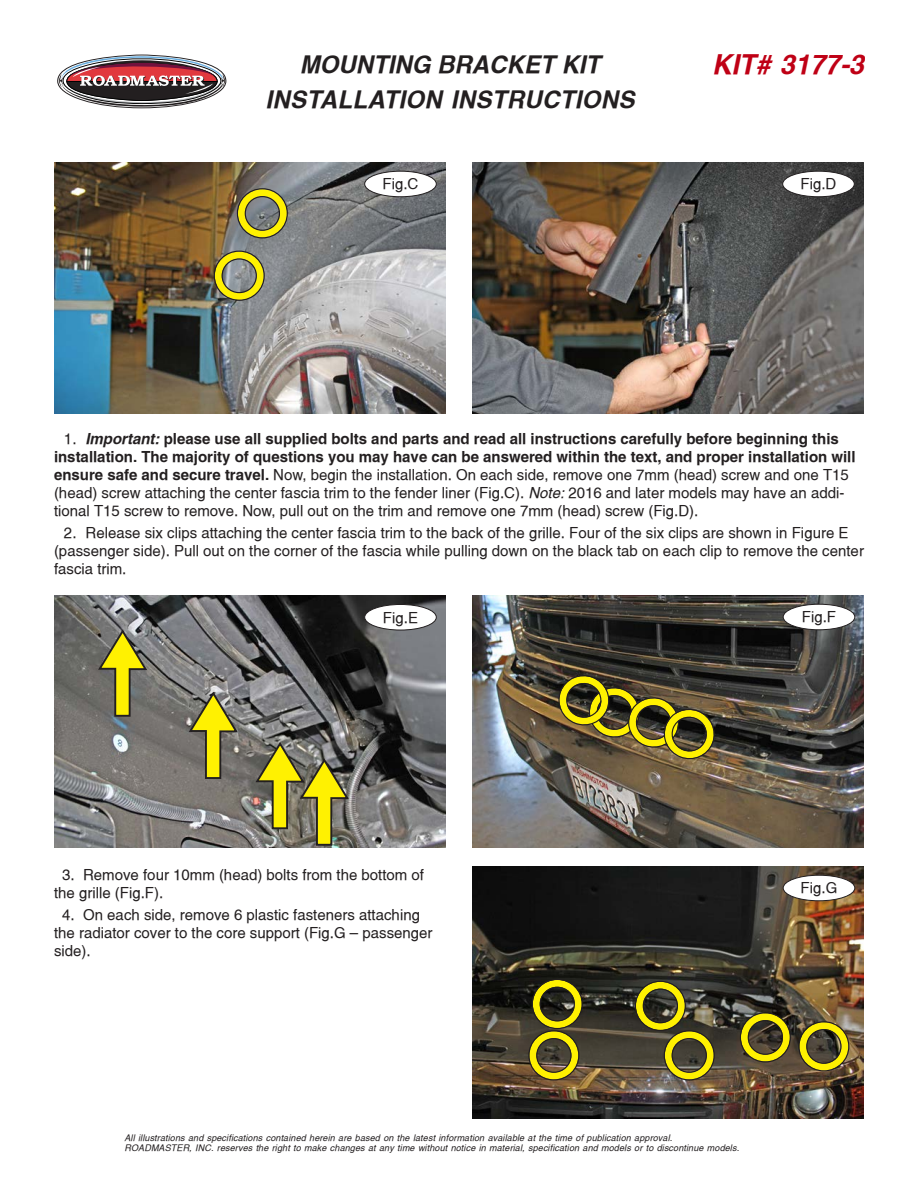
<style>
.page{position:relative;width:918px;height:1188px;background:#fff}
.page>*{position:absolute;margin:0;border:0;box-sizing:border-box;transform-origin:0 0}
.t1{font:italic 700 27px "Switzerland";color:#bf0015}
.t2{font:italic 700 24px/34.3px "Switzerland";letter-spacing:.015em;color:#231f20;text-align:center}
.Helv_10pt{font:15px/18px "Switzerland";color:#231f20}
.Helv_10pt-2{font:italic 9px/10.5px "Switzerland";letter-spacing:.015em;color:#231f20}
.s1{font-weight:700;font-style:italic}
.s2{font-weight:700}
.s3{font-style:italic}
</style>
<div class="page">
<img style="left:54px;top:162px;width:392px;height:252px">
<img style="left:54px;top:595px;width:392px;height:252px">
<img style="left:472px;top:595px;width:392px;height:252px">
<img style="left:472px;top:866px;width:392px;height:252px">
<div style="left:365px;top:171px;width:71px;height:26px;background:#fff;border-radius:50%"></div>
<div style="left:364px;top:171px;width:72px;height:26px;border:1px solid #231f20;border-radius:50%"></div>
<div style="left:365px;top:604px;width:71px;height:26px;background:#fff;border-radius:50%"></div>
<div style="left:364px;top:604px;width:72px;height:26px;border:1px solid #231f20;border-radius:50%"></div>
<div style="left:783px;top:604px;width:72px;height:26px;background:#fff;border-radius:50%"></div>
<div style="left:783px;top:604px;width:72px;height:26px;border:1px solid #231f20;border-radius:50%"></div>
<div style="left:783px;top:875px;width:72px;height:26px;background:#fff;border-radius:50%"></div>
<div style="left:783px;top:875px;width:72px;height:26px;border:1px solid #231f20;border-radius:50%"></div>
<svg style="left:57px;top:55px;width:170px;height:54px"></svg>
<div style="left:215px;top:252px;width:49px;height:48px;border:7px solid #fff101;border-radius:50%"></div>
<div style="left:214px;top:251px;width:51px;height:50px;border:1px solid #231f20;border-radius:50%"></div>
<div style="left:222px;top:258px;width:35px;height:35px;border:1px solid #231f20;border-radius:50%"></div>
<div style="left:238px;top:189px;width:49px;height:48px;border:7px solid #fff101;border-radius:50%"></div>
<div style="left:237px;top:188px;width:51px;height:50px;border:1px solid #231f20;border-radius:50%"></div>
<div style="left:245px;top:196px;width:35px;height:35px;border:1px solid #231f20;border-radius:50%"></div>
<svg style="left:96px;top:629px;width:53px;height:89px;background:#938e4a"></svg>
<svg style="left:187px;top:691px;width:53px;height:89px;background:#98924d"></svg>
<svg style="left:548px;top:665px;width:177px;height:105px;background:#6a5f2d"></svg>
<div style="left:529px;top:1031px;width:49px;height:49px;border:7px solid #fff101;border-radius:50%"></div>
<div style="left:528px;top:1030px;width:51px;height:51px;border:1px solid #231f20;border-radius:50%"></div>
<div style="left:536px;top:1038px;width:36px;height:35px;border:1px solid #231f20;border-radius:50%"></div>
<div style="left:533px;top:980px;width:49px;height:48px;border:7px solid #fff101;border-radius:50%"></div>
<div style="left:532px;top:979px;width:51px;height:50px;border:1px solid #231f20;border-radius:50%"></div>
<div style="left:540px;top:987px;width:35px;height:34px;border:1px solid #231f20;border-radius:50%"></div>
<div style="left:636px;top:982px;width:49px;height:48px;border:7px solid #fff101;border-radius:50%"></div>
<div style="left:635px;top:981px;width:51px;height:50px;border:1px solid #231f20;border-radius:50%"></div>
<div style="left:643px;top:989px;width:35px;height:34px;border:1px solid #231f20;border-radius:50%"></div>
<div style="left:665px;top:1031px;width:49px;height:49px;border:7px solid #fff101;border-radius:50%"></div>
<div style="left:664px;top:1030px;width:51px;height:51px;border:1px solid #231f20;border-radius:50%"></div>
<div style="left:672px;top:1038px;width:35px;height:35px;border:1px solid #231f20;border-radius:50%"></div>
<div style="left:741px;top:1013px;width:49px;height:49px;border:7px solid #fff101;border-radius:50%"></div>
<div style="left:740px;top:1012px;width:51px;height:51px;border:1px solid #231f20;border-radius:50%"></div>
<div style="left:748px;top:1020px;width:35px;height:35px;border:1px solid #231f20;border-radius:50%"></div>
<div style="left:799px;top:1022px;width:49px;height:49px;border:7px solid #fff101;border-radius:50%"></div>
<div style="left:798px;top:1021px;width:51px;height:51px;border:1px solid #231f20;border-radius:50%"></div>
<div style="left:806px;top:1029px;width:36px;height:35px;border:1px solid #231f20;border-radius:50%"></div>
<svg style="left:254px;top:741px;width:97px;height:106px;background:#928d4c"></svg>
<img style="left:472px;top:162px;width:392px;height:252px">
<div style="left:783px;top:171px;width:71px;height:26px;background:#fff;border-radius:50%"></div>
<div style="left:783px;top:171px;width:72px;height:26px;border:1px solid #231f20;border-radius:50%"></div>
<p class="t2" style="left:266px;top:47px;width:370px">MOUNTING BRACKET KIT<br>INSTALLATION INSTRUCTIONS</p>
<p class="Helv_10pt" style="left:383px;top:175px;width:37px">Fig.C</p>
<h1 class="t1" style="left:712px;top:49px;width:154px">KIT# 3177-3</h1>
<p class="Helv_10pt" style="left:801px;top:175px;width:37px">Fig.D</p>
<p class="Helv_10pt" style="left:54px;top:429px;width:803px;text-indent:10px">1. <span class="s1">Important:</span> <span class="s2">please use all supplied bolts and parts and read all instructions carefully before beginning this installation. The majority of questions you may have can be answered within the text, and proper installation will ensure safe and secure travel.</span> Now, begin the installation. On each side, remove one 7mm (head) screw and one T15 (head) screw attaching the center fascia trim to the fender liner (Fig.C). <span class="s3">Note:</span> 2016 and later models may have an addi&shy;tional T15 screw to remove. Now, pull out on the trim and remove one 7mm (head) screw (Fig.D).</p>
<p class="Helv_10pt" style="left:54px;top:524px;width:811px;text-indent:10px">2. Release six clips attaching the center fascia trim to the back of the grille. Four of the six clips are shown in Figure E (passenger side). Pull out on the corner of the fascia while pulling down on the black tab on each clip to remove the center fascia trim.</p>
<p class="Helv_10pt" style="left:383px;top:608px;width:37px">Fig.E</p>
<p class="Helv_10pt" style="left:802px;top:608px;width:36px">Fig.F</p>
<p class="Helv_10pt" style="left:54px;top:866px;width:372px;text-indent:8px">3. Remove four 10mm (head) bolts from the bottom of the grille (Fig.F).</p>
<p class="Helv_10pt" style="left:54px;top:906px;width:380px;text-indent:8px">4. On each side, remove 6 plastic fasteners attaching the radiator cover to the core support (Fig.G — passenger side).</p>
<p class="Helv_10pt" style="left:801px;top:879px;width:38px">Fig.G</p>
<p class="Helv_10pt-2" style="left:124px;top:1132px;width:616px">All illustrations and specifications contained herein are based on the latest information available at the time of publication approval.<br>ROADMASTER, INC. reserves the right to make changes at any time without notice in material, specification and models or to discontinue models.</p>
</div>
